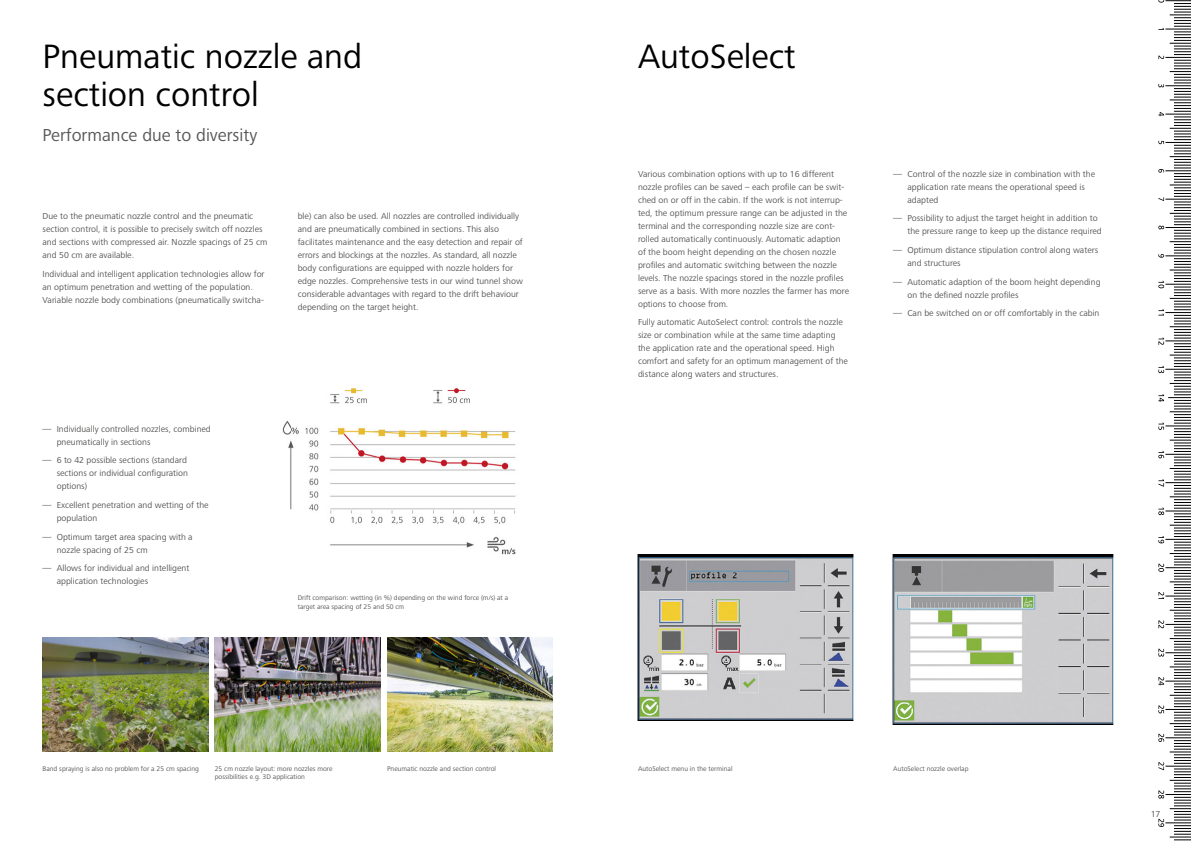
<style>
.page{position:relative;width:1191px;height:842px;background:#fff}
.page>*{position:absolute;margin:0;border:0;box-sizing:border-box;transform-origin:0 0}
.A_HEAD{font:35px/38px "Frutiger Next LTW1 G";color:#000}
.t1{font:18px "Frutiger Next LTW1 G";color:#575756}
.t2{font:9px/13px "Frutiger Next LTW1 G";color:#575756}
.t3{font:7px/8.5px "Frutiger Next LTW1 G";color:#575756}
</style>
<div class="page">
<img style="left:387px;top:638px;width:166px;height:113px">
<img style="left:282px;top:388px;width:234px;height:167px">
<img style="left:215px;top:638px;width:166px;height:113px">
<img style="left:43px;top:638px;width:165px;height:113px">
<svg style="left:1158px;top:0;width:33px;height:841px"></svg>
<img style="left:892px;top:554px;width:222px;height:170px">
<img style="left:637px;top:555px;width:217px;height:165px">
<p class="A_HEAD" style="left:43px;top:38px;width:321px">Pneumatic nozzle and section control</p>
<p class="t1" style="left:43px;top:124px;width:216px">Performance due to diversity</p>
<p class="t2" style="left:43px;top:210px;width:226px">Due to the pneumatic nozzle control and the pneumatic section control, it is possible to precisely switch off nozzles and sections with compressed air. Nozzle spacings of 25 cm and 50 cm are available.</p>
<p class="t2" style="left:43px;top:268px;width:223px">Individual and intelligent application technologies allow for an optimum penetration and wetting of the population.<br>Variable nozzle body combinations (pneumatically switcha-</p>
<p class="t2" style="left:298px;top:210px;width:227px">ble) can also be used. All nozzles are controlled individually and are pneumatically combined in sections. This also facilitates maintenance and the easy detection and repair of errors and blockings at the nozzles. As standard, all nozzle body configurations are equipped with nozzle holders for edge nozzles. Comprehensive tests in our wind tunnel show considerable advantages with regard to the drift behaviour depending on the target height.</p>
<p class="t2" style="left:57px;top:422px;width:156px;text-indent:-14px">― Individually controlled nozzles, combined pneumatically in sections</p>
<p class="t2" style="left:57px;top:454px;width:133px;text-indent:-14px">― 6 to 42 possible sections (standard sections or individual configuration options)</p>
<p class="t2" style="left:57px;top:499px;width:153px;text-indent:-14px">― Excellent penetration and wetting of the population</p>
<p class="t2" style="left:57px;top:530px;width:137px;text-indent:-14px">― Optimum target area spacing with a nozzle spacing of 25 cm</p>
<p class="t2" style="left:57px;top:562px;width:134px;text-indent:-14px">― Allows for individual and intelligent application technologies</p>
<p class="t3" style="left:298px;top:594px;width:212px">Drift comparison: wetting (in %) depending on the wind force (m/s) at a target area spacing of 25 and 50 cm</p>
<p class="t3" style="left:43px;top:764px;width:158px">Band spraying is also no problem for a 25 cm spacing</p>
<p class="t3" style="left:387px;top:764px;width:111px">Pneumatic nozzle and section control</p>
<p class="t3" style="left:215px;top:764px;width:119px">25 cm nozzle layout: more nozzles more possibilities e.g. 3D application</p>
<p class="A_HEAD" style="left:638px;top:38px;width:159px">AutoSelect</p>
<p class="t2" style="left:638px;top:167px;width:213px">Various combination options with up to 16 different nozzle profiles can be saved – each profile can be swit&shy;ched on or off in the cabin. If the work is not interrup&shy;ted, the optimum pressure range can be adjusted in the terminal and the corresponding nozzle size are cont&shy;rolled automatically continuously. Automatic adaption of the boom height depending on the chosen nozzle profiles and automatic switching between the nozzle levels. The nozzle spacings stored in the nozzle profiles serve as a basis. With more nozzles the farmer has more options to choose from.</p>
<p class="t2" style="left:638px;top:316px;width:211px">Fully automatic AutoSelect control: controls the nozzle size or combination while at the same time adapting the application rate and the operational speed. High comfort and safety for an optimum management of the distance along waters and structures.</p>
<p class="t2" style="left:907px;top:167px;width:189px;text-indent:-14px">― Control of the nozzle size in combination with the application rate means the operational speed is adapted</p>
<p class="t2" style="left:907px;top:212px;width:196px;text-indent:-14px">― Possibility to adjust the target height in addition to the pressure range to keep up the distance required</p>
<p class="t2" style="left:907px;top:244px;width:192px;text-indent:-14px">― Optimum distance stipulation control along waters and structures</p>
<p class="t2" style="left:907px;top:275px;width:195px;text-indent:-14px">― Automatic adaption of the boom height depending on the defined nozzle profiles</p>
<p class="t2" style="left:893px;top:307px;width:208px">― Can be switched on or off comfortably in the cabin</p>
<p class="t3" style="left:638px;top:764px;width:96px">AutoSelect menu in the terminal</p>
<p class="t3" style="left:893px;top:764px;width:77px">AutoSelect nozzle overlap</p>
<p class="t2" style="left:1150px;top:808px;width:11px">17</p>
</div>
